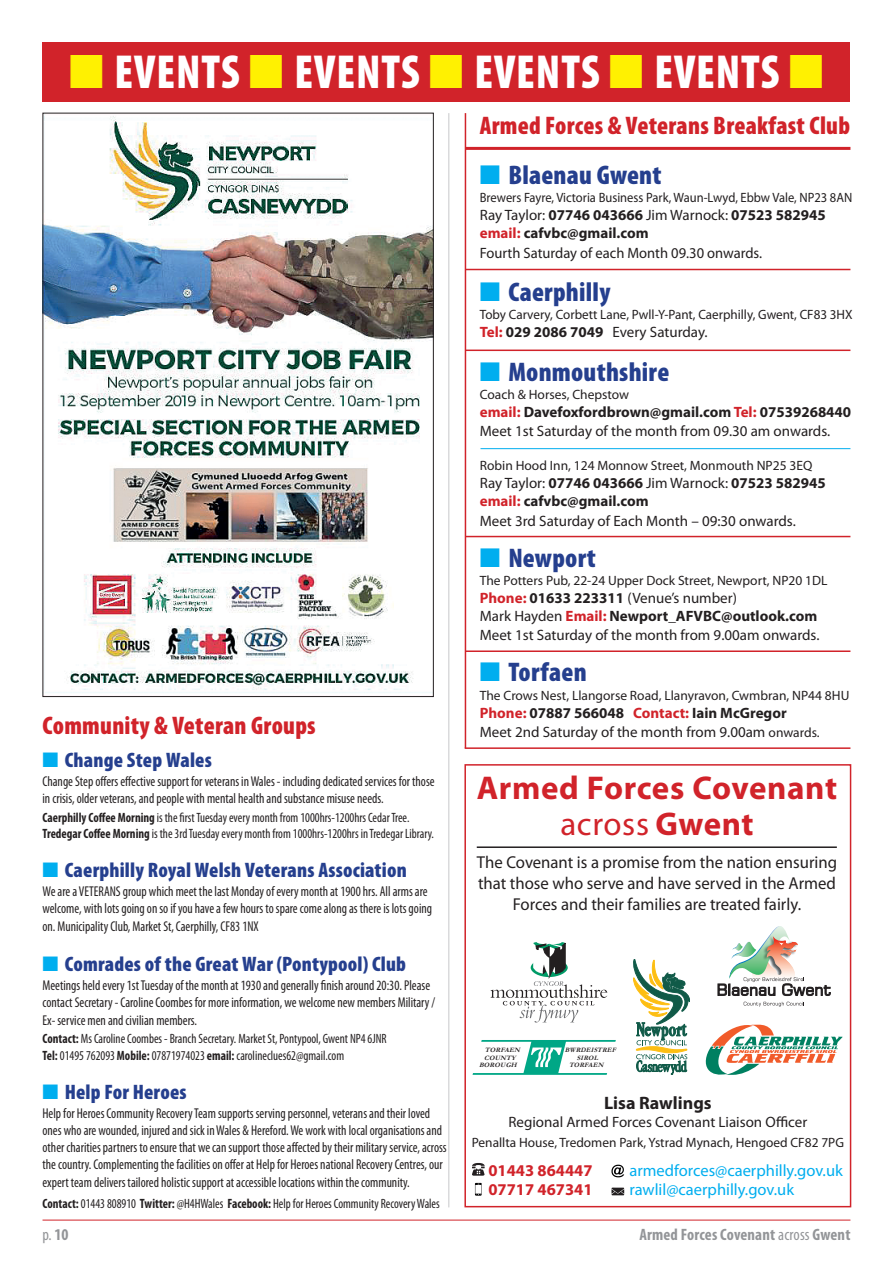
<style>
.page{position:relative;width:893px;height:1263px;background:#fff}
.page>*{position:absolute;margin:0;border:0;box-sizing:border-box;transform-origin:0 0}
.t1{font:900 condensed 48px "Myriad Pro";letter-spacing:.02em;color:#fff;scale:.95 1}
.t2{font:700 33px/36px "Myriad Pro";letter-spacing:.015em;color:#d1232a;text-align:center}
.t3{font:900 condensed 27px "Myriad Pro";letter-spacing:.01em;color:#253f8e}
.t4{font:900 condensed 25.5px "Myriad Pro";letter-spacing:.01em;color:#d1232a}
.t5{font:900 condensed 21px "Myriad Pro";letter-spacing:.01em;color:#253f8e}
.t6{font:700 18px "Myriad Pro";color:#231f20}
.t7{font:17.25px/20.7px "Myriad Pro";color:#231f20;text-align:center}
.t8{font:16.5px "Myriad Pro";color:#00aeef}
.t9{font:700 condensed 16.5px "Myriad Pro";letter-spacing:.01em;color:#939598}
.t10{font:700 16.5px "Myriad Pro";color:#d1232a}
.t11{font:condensed 16.5px "Myriad Pro";color:#939598}
.t12{font:15px/18.6px "Myriad Pro";color:#231f20}
.t13{font:700 15px "Myriad Pro";color:#231f20}
.t14{font:condensed 14.25px/17.5px "Myriad Pro";color:#231f20;scale:.93 1}
.t15{font:condensed 13.5px/16.2px "Myriad Pro";color:#231f20;scale:.93 1}
.t16{font:13.5px "Myriad Pro";color:#231f20}
.t17{font:13.5px "Myriad Pro";color:#231f20;scale:.93 1}
.t18{font:italic 700 6.6px "Garamond";color:#231f20}
.s1{color:#fff101}
.s2{color:#00aeef}
.s3{font-weight:700}
.s4{font-weight:700;color:#d1232a}
.s5{color:#d1232a}
.s6{font-size:13.5px}
.s7{font-weight:400}
</style>
<div class="page">
<hr style="left:43px;top:1220px;width:807px;height:1px;background:#d1232a">
<div style="left:42px;top:43px;width:808px;height:59px;background:#d1232a"></div>
<img style="left:45px;top:116px;width:387px;height:577px">
<hr style="left:465px;top:650px;width:385px;height:2px;background:#d1232a">
<hr style="left:465px;top:536px;width:385px;height:1px;background:#d1232a">
<hr style="left:465px;top:350px;width:385px;height:1px;background:#d1232a">
<hr style="left:465px;top:269px;width:385px;height:1px;background:#d1232a">
<hr style="left:480px;top:448px;width:370px;height:1px;background:#00aeef">
<hr style="left:465px;top:147px;width:385px;height:3px;background:#d1232a">
<hr style="left:465px;top:113px;width:1px;height:635px;background:#d1232a">
<svg style="left:744px;top:1002px;width:60px;height:4px"></svg>
<img style="left:718px;top:926px;width:112px;height:70px">
<svg style="left:706px;top:1025px;width:136px;height:50px"></svg>
<svg style="left:491px;top:942px;width:116px;height:80px"></svg>
<svg style="left:633px;top:959px;width:57px;height:116px"></svg>
<svg style="left:472px;top:1040px;width:144px;height:35px"></svg>
<div style="left:464px;top:764px;width:387px;height:443px;border:2px solid #d1232a"></div>
<svg style="left:472px;top:1163px;width:13px;height:13px"></svg>
<svg style="left:475px;top:1183px;width:7px;height:13px"></svg>
<svg style="left:611px;top:1165px;width:13px;height:12px"></svg>
<svg style="left:611px;top:1187px;width:13px;height:8px"></svg>
<hr style="left:477px;top:846px;width:360px;height:2px;background:#231f20">
<hr style="left:465px;top:747px;width:385px;height:2px;background:#d1232a">
<hr style="left:448px;top:113px;width:1px;height:1094px;background:#c7c8ca">
<h1 class="t1" style="left:69px;top:45px;width:795px"><span class="s1">■</span> EVENTS <span class="s1">■</span> EVENTS <span class="s1">■</span> EVENTS <span class="s1">■</span> EVENTS <span class="s1">■</span></h1>
<h3 class="t4" style="left:480px;top:111px;width:372px">Armed Forces &amp; Veterans Breakfast Club</h3>
<h3 class="t3" style="left:480px;top:160px;width:183px"><span class="s2">■</span> Blaenau Gwent</h3>
<p class="t17" style="left:480px;top:190px;width:402px">Brewers Fayre, Victoria Business Park, Waun-Lwyd, Ebbw Vale, NP23 8AN</p>
<p class="t12" style="left:480px;top:206px;width:348px">Ray Taylor: <span class="s3">07746 043666</span> Jim Warnock: <span class="s3">07523 582945 </span><span class="s4">email:</span> <span class="s3">cafvbc@gmail.com<br></span>Fourth Saturday of each Month 09.30 onwards.</p>
<h3 class="t3" style="left:480px;top:277px;width:132px"><span class="s2">■</span> Caerphilly</h3>
<p class="t16" style="left:480px;top:306px;width:374px">Toby Carvery, Corbett Lane, Pwll-Y-Pant, Caerphilly, Gwent, CF83 3HX</p>
<p class="t12" style="left:480px;top:323px;width:229px"><span class="s4">Tel:</span> <span class="s3">029 2086 7049</span> Every Saturday.</p>
<h3 class="t3" style="left:480px;top:356px;width:191px"><span class="s2">■</span> Monmouthshire</h3>
<p class="t16" style="left:480px;top:386px;width:151px">Coach &amp; Horses, Chepstow</p>
<p class="t12" style="left:480px;top:402px;width:373px;line-height:19.2px"><span class="s4">email:</span> <span class="s3">Davefoxfordbrown@gmail.com</span> <span class="s4">Tel:</span> <span class="s3">07539268440<br></span>Meet 1st Saturday of the month from 09.30 am onwards.</p>
<p class="t16" style="left:480px;top:457px;width:334px">Robin Hood Inn, 124 Monnow Street, Monmouth NP25 3EQ</p>
<p class="t12" style="left:480px;top:474px;width:348px">Ray Taylor: <span class="s3">07746 043666</span> Jim Warnock: <span class="s3">07523 582945 </span><span class="s4">email:</span> <span class="s3">cafvbc@gmail.com<br></span>Meet 3rd Saturday of Each Month – 09:30 onwards.</p>
<h3 class="t3" style="left:480px;top:543px;width:118px"><span class="s2">■</span> Newport</h3>
<p class="t16" style="left:480px;top:572px;width:349px">The Potters Pub, 22-24 Upper Dock Street, Newport, NP20 1DL</p>
<p class="t12" style="left:480px;top:588px;width:341px"><span class="s4">Phone:</span> <span class="s3">01633 223311</span> (Venue’s number)<br>Mark Hayden <span class="s4">Email:</span> <span class="s3">Newport_AFVBC@outlook.com<br></span>Meet 1st Saturday of the month from 9.00am onwards.</p>
<h3 class="t3" style="left:480px;top:657px;width:108px"><span class="s2">■</span> Torfaen</h3>
<p class="t16" style="left:480px;top:687px;width:371px">The Crows Nest, Llangorse Road, Llanyravon, Cwmbran, NP44 8HU</p>
<p class="t13" style="left:480px;top:703px;width:308px"><span class="s5">Phone:</span> 07887 566048 <span class="s5">Contact:</span> Iain McGregor</p>
<h3 class="t4" style="left:43px;top:711px;width:275px">Community &amp; Veteran Groups</h3>
<p class="t12" style="left:480px;top:722px;width:341px">Meet 2nd Saturday of the month from 9.00am <span class="s6">onwards.</span></p>
<h3 class="t5" style="left:43px;top:748px;width:171px"><span class="s2">■</span> Change Step Wales</h3>
<p class="t14" style="left:43px;top:773px;width:423px;line-height:17.1px">Change Step offers effective support for veterans in Wales - including dedicated services for those in crisis, older veterans, and people with mental health and substance misuse needs.</p>
<p class="t15" style="left:43px;top:809px;width:422px"><span class="s3">Caerphilly Coffee Morning</span> is the first Tuesday every month from 1000hrs-1200hrs Cedar Tree.<br><span class="s3">Tredegar Coffee Morning</span> is the 3rd Tuesday every month from 1000hrs-1200hrs in Tredegar Library.</p>
<h3 class="t5" style="left:43px;top:858px;width:366px"><span class="s2">■</span> Caerphilly Royal Welsh Veterans Association</h3>
<p class="t14" style="left:43px;top:883px;width:420px">We are a VETERANS group which meet the last Monday of every month at 1900 hrs. All arms are welcome, with lots going on so if you have a few hours to spare come along as there is lots going on. Municipality Club, Market St, Caerphilly, CF83 1NX</p>
<h3 class="t5" style="left:43px;top:952px;width:365px"><span class="s2">■</span> Comrades of the Great War (Pontypool) Club</h3>
<p class="t14" style="left:43px;top:977px;width:424px">Meetings held every 1st Tuesday of the month at 1930 and generally finish around 20:30. Please contact Secretary - Caroline Coombes for more information, we welcome new members Military /<br>Ex- service men and civilian members.</p>
<p class="t15" style="left:43px;top:1031px;width:372px"><span class="s3">Contact:</span> Ms Caroline Coombes - Branch Secretary. Market St, Pontypool, Gwent NP4 6JNR<br><span class="s3">Tel:</span> 01495 762093 <span class="s3">Mobile:</span> 07871974023 <span class="s3">email:</span> carolineclues62@gmail.com</p>
<h3 class="t5" style="left:43px;top:1080px;width:146px"><span class="s2">■</span> Help For Heroes</h3>
<p class="t14" style="left:43px;top:1105px;width:436px">Help for Heroes Community Recovery Team supports serving personnel, veterans and their loved ones who are wounded, injured and sick in Wales &amp; Hereford. We work with local organisations and other charities partners to ensure that we can support those affected by their military service, across the country. Complementing the facilities on offer at Help for Heroes national Recovery Centres, our expert team delivers tailored holistic support at accessible locations within the community.</p>
<p class="t15" style="left:43px;top:1195px;width:429px"><span class="s3">Contact:</span> 01443 808910 <span class="s3">Twitter:</span> @H4HWales <span class="s3">Facebook:</span> Help for Heroes Community Recovery Wales</p>
<h2 class="t2" style="left:477px;top:769px;width:362px">Armed Forces Covenant <span class="s7">across</span> Gwent</h2>
<p class="t7" style="left:477px;top:852px;width:362px">The Covenant is a promise from the nation ensuring that those who serve and have served in the Armed<br>Forces and their families are treated fairly.</p>
<p class="t18" style="left:565px;top:1046px;width:55px">BWRDEISTREF</p>
<p class="t18" style="left:577px;top:1054px;width:24px">SIROL</p>
<p class="t18" style="left:569px;top:1061px;width:38px">TORFAEN</p>
<p class="t6" style="left:604px;top:1091px;width:109px">Lisa Rawlings</p>
<p class="t12" style="left:508px;top:1112px;width:300px">Regional Armed Forces Covenant Liaison Officer</p>
<p class="t16" style="left:472px;top:1134px;width:374px">Penallta House, Tredomen Park, Ystrad Mynach, Hengoed CF82 7PG</p>
<p class="t10" style="left:488px;top:1159px;width:106px">01443 864447</p>
<p class="t8" style="left:629px;top:1160px;width:215px">armedforces@caerphilly.gov.uk</p>
<p class="t10" style="left:488px;top:1179px;width:106px">07717 467341</p>
<p class="t8" style="left:629px;top:1179px;width:166px">rawlil@caerphilly.gov.uk</p>
<p class="t18" style="left:485px;top:1046px;width:39px">TORFAEN</p>
<p class="t18" style="left:484px;top:1054px;width:35px">COUNTY</p>
<p class="t18" style="left:479px;top:1061px;width:41px">BOROUGH</p>
<p class="t11" style="left:43px;top:1226px;width:27px">p. <span class="s3">10</span></p>
<p class="t9" style="left:639px;top:1226px;width:213px">Armed Forces Covenant <span class="s7">across</span> Gwent</p>
</div>
